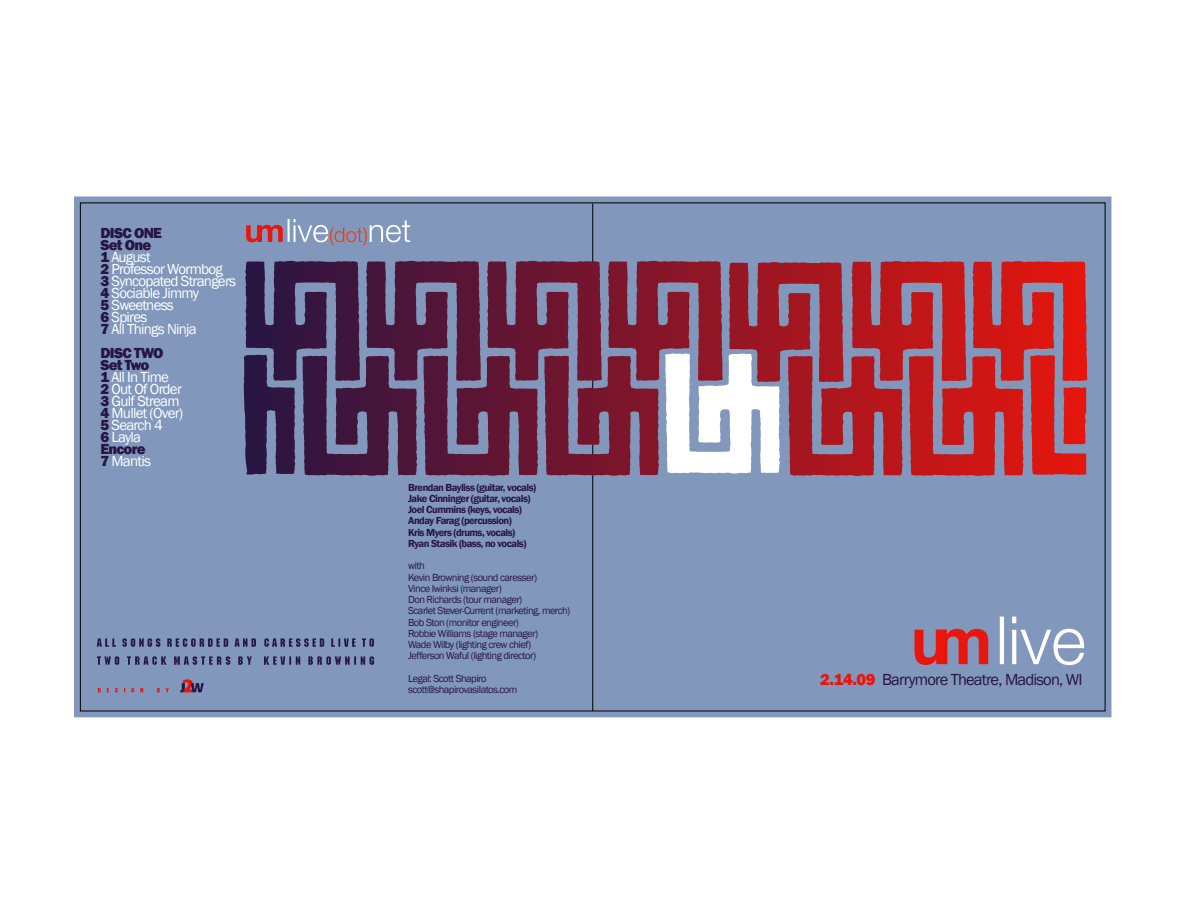
<style>
.page{position:relative;width:1188px;height:918px;background:#fff}
.page>*{position:absolute;margin:0;border:0;box-sizing:border-box;transform-origin:0 0}
.t1{font:16.5px "Franklin Gothic";letter-spacing:-.05em;color:#271543}
.t2{font:15px/12px "Franklin Gothic";letter-spacing:-.05em;color:#fff}
.t3{font:10.5px/11.2px "Franklin Gothic";letter-spacing:-.05em;color:#271543}
.t4{font:600 10.5px/11.2px "Franklin Gothic";letter-spacing:-.05em;color:#271543}
.s1{font-weight:800;color:#271543}
.s2{font-weight:800;color:#e8160d}
</style>
<div class="page">
<div style="left:74px;top:197px;width:1037px;height:520px;background:#8198bc"></div>
<svg style="left:80px;top:202px;width:1025px;height:509px;background:#8184a6"></svg>
<svg style="left:592px;top:203px;width:1px;height:508px"></svg>
<svg style="left:97px;top:638px;width:19px;height:9px"></svg>
<svg style="left:122px;top:638px;width:38px;height:9px"></svg>
<svg style="left:167px;top:638px;width:61px;height:9px"></svg>
<svg style="left:235px;top:638px;width:21px;height:9px"></svg>
<svg style="left:264px;top:638px;width:60px;height:9px"></svg>
<svg style="left:331px;top:638px;width:25px;height:9px"></svg>
<svg style="left:362px;top:638px;width:12px;height:9px"></svg>
<svg style="left:97px;top:656px;width:22px;height:9px"></svg>
<svg style="left:127px;top:656px;width:39px;height:9px"></svg>
<svg style="left:174px;top:656px;width:56px;height:9px"></svg>
<svg style="left:238px;top:656px;width:14px;height:9px"></svg>
<svg style="left:264px;top:656px;width:36px;height:9px"></svg>
<svg style="left:308px;top:656px;width:66px;height:9px"></svg>
<svg style="left:246px;top:225px;width:37px;height:17px"></svg>
<hr style="left:288px;top:219px;width:2px;height:23px;background:#fff">
<svg style="left:294px;top:219px;width:116px;height:27px;background:#98a1bc"></svg>
<svg style="left:915px;top:629px;width:73px;height:36px;background:#bd4b55"></svg>
<hr style="left:1000px;top:617px;width:4px;height:47px;background:#fff">
<svg style="left:1012px;top:630px;width:4px;height:34px"></svg>
<svg style="left:1012px;top:617px;width:4px;height:6px"></svg>
<svg style="left:1021px;top:629px;width:63px;height:36px"></svg>
<svg style="left:98px;top:688px;width:3px;height:4px"></svg>
<svg style="left:115px;top:688px;width:3px;height:4px"></svg>
<svg style="left:131px;top:688px;width:3px;height:4px"></svg>
<svg style="left:140px;top:688px;width:3px;height:4px"></svg>
<svg style="left:157px;top:688px;width:3px;height:4px"></svg>
<svg style="left:166px;top:688px;width:3px;height:4px"></svg>
<svg style="left:180px;top:679px;width:24px;height:13px"></svg>
<svg style="left:244px;top:354px;width:842px;height:121px;background:#8e4e64"></svg>
<h2 class="t2" style="left:101px;top:228px;width:137px"><span class="s1">DISC ONE<br>Set One<br>1</span> August<br><span class="s1">2</span> Professor Wormbog<br><span class="s1">3</span> Syncopated Strangers<br><span class="s1">4</span> Sociable Jimmy<br><span class="s1">5</span> Sweetness<br><span class="s1">6</span> Spires<br><span class="s1">7</span> All Things Ninja</h2>
<h2 class="t2" style="left:101px;top:348px;width:84px"><span class="s1">DISC TWO<br>Set Two<br>1</span> All In Time<br><span class="s1">2</span> Out Of Order<br><span class="s1">3</span> Gulf Stream<br><span class="s1">4</span> Mullet (Over)<br><span class="s1">5</span> Search 4<br><span class="s1">6</span> Layla<br><span class="s1">Encore<br>7</span> Mantis</h2>
<p class="t4" style="left:408px;top:482px;width:130px">Brendan Bayliss (guitar, vocals)<br>Jake Cinninger (guitar, vocals)<br>Joel Cummins (keys, vocals)<br>Anday Farag (percussion)<br>Kris Myers (drums, vocals)<br>Ryan Stasik (bass, no vocals)</p>
<p class="t3" style="left:408px;top:560px;width:164px">with<br>Kevin Browning (sound caresser)<br>Vince Iwinksi (manager)<br>Don Richards (tour manager)<br>Scarlet Stever-Current (marketing, merch)<br>Bob Ston (monitor engineer)<br>Robbie Williams (stage manager)<br>Wade Wilby (lighting crew chief)<br>Jefferson Waful (lighting director)</p>
<p class="t3" style="left:408px;top:673px;width:111px">Legal: Scott Shapiro scott@shapirovasilatos.com</p>
<h1 class="t1" style="left:820px;top:670px;width:264px"><span class="s2">2.14.09</span> Barrymore Theatre, Madison, WI</h1>
</div>
